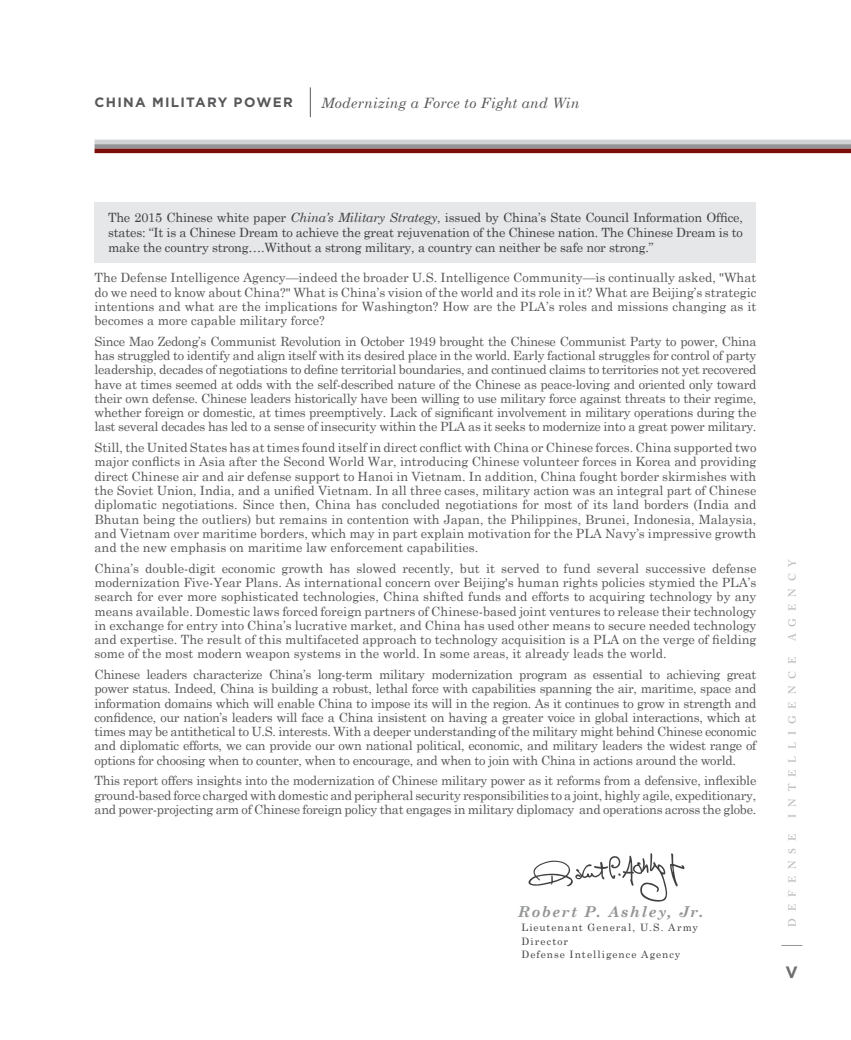
<style>
.page{position:relative;width:851px;height:1040px;background:#fff}
.page>*{position:absolute;margin:0;border:0;box-sizing:border-box;transform-origin:0 0}
.Page_Number{font:700 16.5px "Gotham HTF";color:#6d6e70}
.DR1{font:italic 700 15px "Century Schoolbook";letter-spacing:.095em;color:#939597}
.t1{font:italic 14.25px "Century Schoolbook";letter-spacing:.015em;color:#58585a}
.t2{font:700 13.5px "Gotham HTF";letter-spacing:.09em;color:#58585a}
.Forward{font:12.75px/14.2px "Century Schoolbook";letter-spacing:-.01em;color:#58585a;text-align:justify}
.Forward_Intro_Tonebo{font:12.75px/15px "Century Schoolbook";letter-spacing:-.015em;color:#404041;text-align:justify}
.DIA_Page_Footer{font:600 10.5px "Adobe Caslon Pro";letter-spacing:.665em;color:#bcbebf}
.DR2{font:10.2px "Century Schoolbook";letter-spacing:.1em;color:#404041}
.s1{font-style:italic}
</style>
<div class="page">
<hr style="left:310px;top:87px;width:1px;height:30px;background:#58585a">
<svg style="left:781px;top:945px;width:21px;height:1px"></svg>
<div style="left:94px;top:144px;width:756px;height:5px;background:#939597"></div>
<hr style="left:94px;top:149px;width:756px;height:4px;background:#7a0c0a">
<hr style="left:94px;top:140px;width:756px;height:4px;background:#d0d2d4">
<svg style="left:528px;top:853px;width:156px;height:48px"></svg>
<div style="left:94px;top:202px;width:662px;height:60px;background:#e6e7e8"></div>
<p class="t2" style="left:94px;top:95px;width:200px">CHINA MILITARY POWER</p>
<p class="t1" style="left:321px;top:94px;width:260px">Modernizing a Force to Fight and Win</p>
<p class="Forward_Intro_Tonebo" style="left:108px;top:209px;width:636px">The 2015 Chinese white paper <span class="s1">China’s Military Strategy</span>, issued by China’s State Council Information Office, states: “It is a Chinese Dream to achieve the great rejuvenation of the Chinese nation. The Chinese Dream is to make the country strong….Without a strong military, a country can neither be safe nor strong.”</p>
<p class="Forward" style="left:94px;top:270px;width:663px">The Defense Intelligence Agency—indeed the broader U.S. Intelligence Community—is continually asked, "What do we need to know about China?" What is China’s vision of the world and its role in it? What are Beijing’s strategic intentions and what are the implications for Washington? How are the PLA’s roles and missions changing as it becomes a more capable military force?</p>
<p class="Forward" style="left:94px;top:334px;width:663px">Since Mao Zedong’s Communist Revolution in October 1949 brought the Chinese Communist Party to power, China has struggled to identify and align itself with its desired place in the world. Early factional struggles for control of party leadership, decades of negotiations to define territorial boundaries, and continued claims to territories not yet recovered have at times seemed at odds with the self-described nature of the Chinese as peace-loving and oriented only toward their own defense. Chinese leaders historically have been willing to use military force against threats to their regime, whether foreign or domestic, at times preemptively. Lack of significant involvement in military operations during the last several decades has led to a sense of insecurity within the PLA as it seeks to modernize into a great power military.</p>
<p class="Forward" style="left:94px;top:440px;width:663px">Still, the United States has at times found itself in direct conflict with China or Chinese forces. China supported two major conflicts in Asia after the Second World War, introducing Chinese volunteer forces in Korea and providing direct Chinese air and air defense support to Hanoi in Vietnam. In addition, China fought border skirmishes with the Soviet Union, India, and a unified Vietnam. In all three cases, military action was an integral part of Chinese diplomatic negotiations. Since then, China has concluded negotiations for most of its land borders (India and Bhutan being the outliers) but remains in contention with Japan, the Philippines, Brunei, Indonesia, Malaysia, and Vietnam over maritime borders, which may in part explain motivation for the PLA Navy’s impressive growth and the new emphasis on maritime law enforcement capabilities.</p>
<p class="Forward" style="left:94px;top:560px;width:663px">China’s double-digit economic growth has slowed recently, but it served to fund several successive defense modernization Five-Year Plans. As international concern over Beijing's human rights policies stymied the PLA’s search for ever more sophisticated technologies, China shifted funds and efforts to acquiring technology by any means available. Domestic laws forced foreign partners of Chinese-based joint ventures to release their technology in exchange for entry into China’s lucrative market, and China has used other means to secure needed technology and expertise. The result of this multifaceted approach to technology acquisition is a PLA on the verge of fielding some of the most modern weapon systems in the world. In some areas, it already leads the world.</p>
<p class="Forward" style="left:94px;top:667px;width:663px">Chinese leaders characterize China’s long-term military modernization program as essential to achieving great power status. Indeed, China is building a robust, lethal force with capabilities spanning the air, maritime, space and information domains which will enable China to impose its will in the region. As it continues to grow in strength and confidence, our nation’s leaders will face a China insistent on having a greater voice in global interactions, which at times may be antithetical to U.S. interests. With a deeper understanding of the military might behind Chinese economic and diplomatic efforts, we can provide our own national political, economic, and military leaders the widest range of options for choosing when to counter, when to encourage, and when to join with China in actions around the world.</p>
<p class="Forward" style="left:94px;top:773px;width:663px">This report offers insights into the modernization of Chinese military power as it reforms from a defensive, inflexible ground-based force charged with domestic and peripheral security responsibilities to a joint, highly agile, expeditionary, and power-projecting arm of Chinese foreign policy that engages in military diplomacy and operations across the globe.</p>
<p class="DR1" style="left:518px;top:902px;width:187px">Robert P. Ashley, Jr.</p>
<p class="DR2" style="left:521px;top:920px;width:178px">Lieutenant General, U.S. Army</p>
<p class="DR2" style="left:521px;top:934px;width:48px">Director</p>
<p class="DR2" style="left:521px;top:948px;width:160px">Defense Intelligence Agency</p>
<p class="DIA_Page_Footer" style="left:785px;top:641px;width:83px;rotate:-90deg">AGENCY</p>
<p class="DIA_Page_Footer" style="left:785px;top:818px;width:162px;rotate:-90deg">INTELLIGENCE</p>
<p class="DIA_Page_Footer" style="left:785px;top:926px;width:94px;rotate:-90deg">DEFENSE</p>
<p class="Page_Number" style="left:785px;top:962px;width:14px">V</p>
</div>
